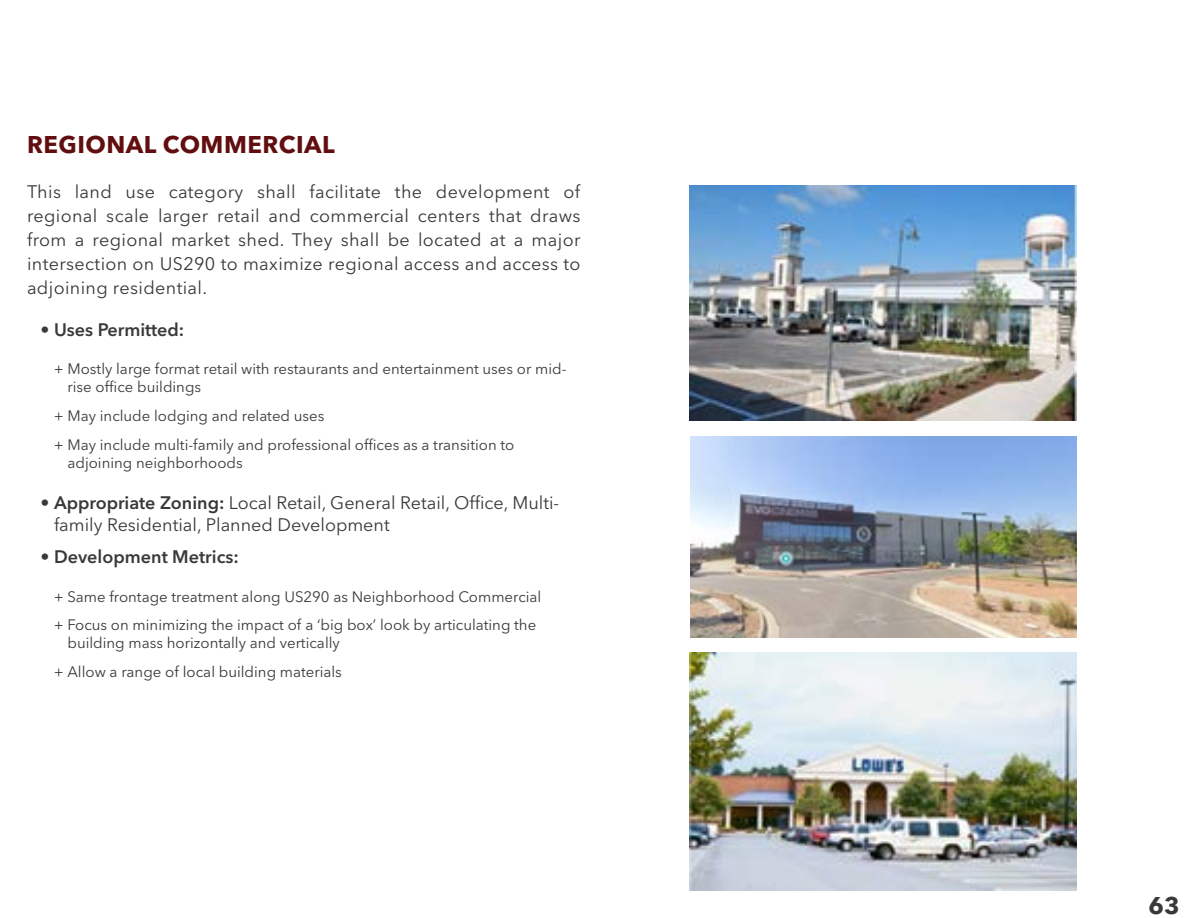
<style>
.page{position:relative;width:1188px;height:918px;background:#fff}
.page>*{position:absolute;margin:0;border:0;box-sizing:border-box;transform-origin:0 0}
.t1{font:700 24px "Avenir Next LT Pro";letter-spacing:.02em;color:#620e10}
.t2{font:700 24px "Avenir Next LT Pro";color:#373a37}
.t3{font:18px/24px "Avenir Next LT Pro";color:#373a37;text-align:justify}
.t4{font:600 18px "Avenir Next LT Pro";color:#373a37}
.t5{font:15px/28.8px "Avenir Next LT Pro";color:#373a37}
.s1{font-weight:600}
</style>
<div class="page">
<img style="left:691px;top:437px;width:385px;height:200px">
<img style="left:690px;top:653px;width:386px;height:238px">
<img style="left:690px;top:185px;width:386px;height:235px">
<h1 class="t1" style="left:27px;top:130px;width:309px">REGIONAL COMMERCIAL</h1>
<p class="t3" style="left:27px;top:180px;width:555px">This land use category shall facilitate the development of regional scale larger retail and commercial centers that draws from a regional market shed. They shall be located at a major intersection on US290 to maximize regional access and access to adjoining residential.</p>
<p class="t4" style="left:40px;top:318px;width:145px">• Uses Permitted:</p>
<p class="t5" style="left:67px;top:360px;width:501px;line-height:18px;text-indent:-14px">+ Mostly large format retail with restaurants and entertainment uses or mid&shy;rise office buildings</p>
<p class="t5" style="left:54px;top:401px;width:462px">+ May include lodging and related uses<br>+ May include multi-family and professional offices as a transition to</p>
<p class="t5" style="left:67px;top:448px;width:177px">adjoining neighborhoods</p>
<p class="t3" style="left:54px;top:492px;width:507px;line-height:21.6px;text-indent:-14px"><span class="s1">• Appropriate Zoning:</span> Local Retail, General Retail, Office, Multi&shy;family Residential, Planned Development</p>
<p class="t4" style="left:40px;top:546px;width:200px">• Development Metrics:</p>
<p class="t5" style="left:54px;top:582px;width:489px">+ Same frontage treatment along US290 as Neighborhood Commercial + Focus on minimizing the impact of a ‘big box’ look by articulating the</p>
<p class="t5" style="left:54px;top:629px;width:289px;text-align:right">building mass horizontally and vertically<br>+ Allow a range of local building materials</p>
<h1 class="t2" style="left:1148px;top:890px;width:33px">63</h1>
</div>
